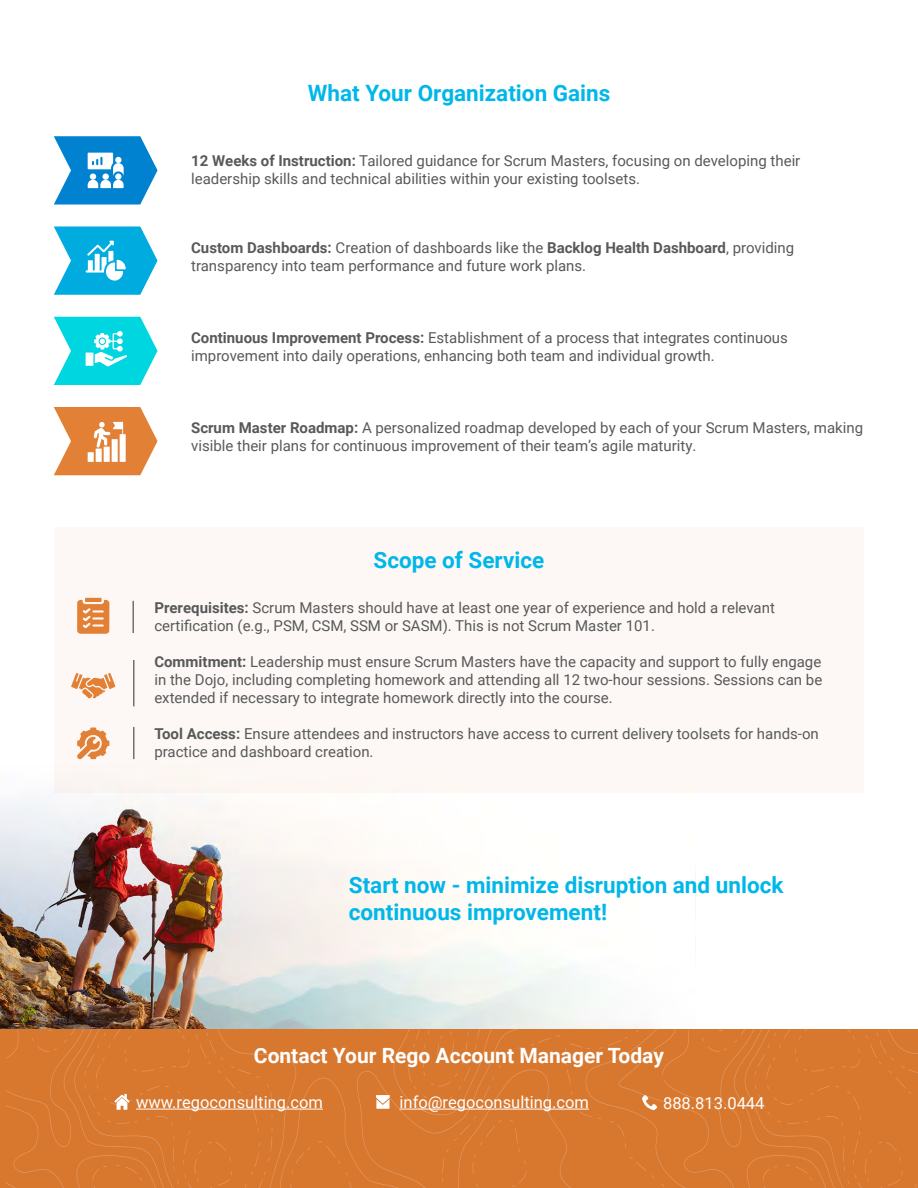
<style>
.page{position:relative;width:918px;height:1188px;background:#fff}
.page>*{position:absolute;margin:0;border:0;box-sizing:border-box;transform-origin:0 0}
.t1{font:700 22.5px/27px "Roboto";color:#00b7ea}
.t2{font:700 21px "Roboto";color:#fff}
.t3{font:16.5px "Roboto";color:#fff}
.t4{font:15px/18px "Roboto";color:#58595b}
.s1{font-weight:700}
</style>
<div class="page">
<img style="left:0;top:797px;width:624px;height:232px">
<div style="left:54px;top:527px;width:810px;height:266px;background:#fdf8f5"></div>
<div style="left:6px;top:1029px;width:912px;height:159px;background:#d8772e"></div>
<hr style="left:136px;top:1109px;width:187px;height:1px;background:#fff">
<hr style="left:400px;top:1109px;width:189px;height:1px;background:#fff">
<svg style="left:54px;top:136px;width:104px;height:69px"></svg>
<svg style="left:54px;top:226px;width:104px;height:69px"></svg>
<svg style="left:54px;top:317px;width:104px;height:68px"></svg>
<svg style="left:54px;top:407px;width:104px;height:68px"></svg>
<hr style="left:132px;top:601px;width:2px;height:32px;background:#303030">
<hr style="left:133px;top:660px;width:2px;height:46px;background:#303030">
<svg style="left:77px;top:598px;width:32px;height:36px"></svg>
<svg style="left:71px;top:673px;width:45px;height:26px"></svg>
<svg style="left:77px;top:728px;width:32px;height:31px"></svg>
<hr style="left:133px;top:727px;width:2px;height:32px;background:#303030">
<h1 class="t1" style="left:308px;top:79px;width:304px">What Your Organization Gains</h1>
<p class="t4" style="left:191px;top:151px;width:611px"><span class="s1">12 Weeks of Instruction:</span> Tailored guidance for Scrum Masters, focusing on developing their leadership skills and technical abilities within your existing toolsets.</p>
<p class="t4" style="left:191px;top:238px;width:605px"><span class="s1">Custom Dashboards:</span> Creation of dashboards like the <span class="s1">Backlog Health Dashboard</span>, providing transparency into team performance and future work plans.</p>
<p class="t4" style="left:191px;top:328px;width:598px"><span class="s1">Continuous Improvement Process:</span> Establishment of a process that integrates continuous improvement into daily operations, enhancing both team and individual growth.</p>
<p class="t4" style="left:191px;top:418px;width:674px"><span class="s1">Scrum Master Roadmap:</span> A personalized roadmap developed by each of your Scrum Masters, making visible their plans for continuous improvement of their team’s agile maturity.</p>
<h1 class="t1" style="left:374px;top:545px;width:172px">Scope of Service</h1>
<p class="t4" style="left:154px;top:598px;width:622px"><span class="s1">Prerequisites:</span> Scrum Masters should have at least one year of experience and hold a relevant certification (e.g., PSM, CSM, SSM or SASM). This is not Scrum Master 101.</p>
<p class="t4" style="left:154px;top:652px;width:669px;text-align:justify"><span class="s1">Commitment:</span> Leadership must ensure Scrum Masters have the capacity and support to fully engage in the Dojo, including completing homework and attending all 12 two-hour sessions. Sessions can be extended if necessary to integrate homework directly into the course.</p>
<p class="t4" style="left:154px;top:724px;width:666px"><span class="s1">Tool Access:</span> Ensure attendees and instructors have access to current delivery toolsets for hands-on practice and dashboard creation.</p>
<h1 class="t1" style="left:349px;top:871px;width:436px">Start now - minimize disruption and unlock continuous improvement!</h1>
<h2 class="t2" style="left:254px;top:1041px;width:412px">Contact Your Rego Account Manager Today</h2>
<p class="t3" style="left:136px;top:1090px;width:188px">www.regoconsulting.com</p>
<p class="t3" style="left:400px;top:1090px;width:191px">info@regoconsulting.com</p>
<p class="t3" style="left:663px;top:1092px;width:103px">888.813.0444</p>
</div>
